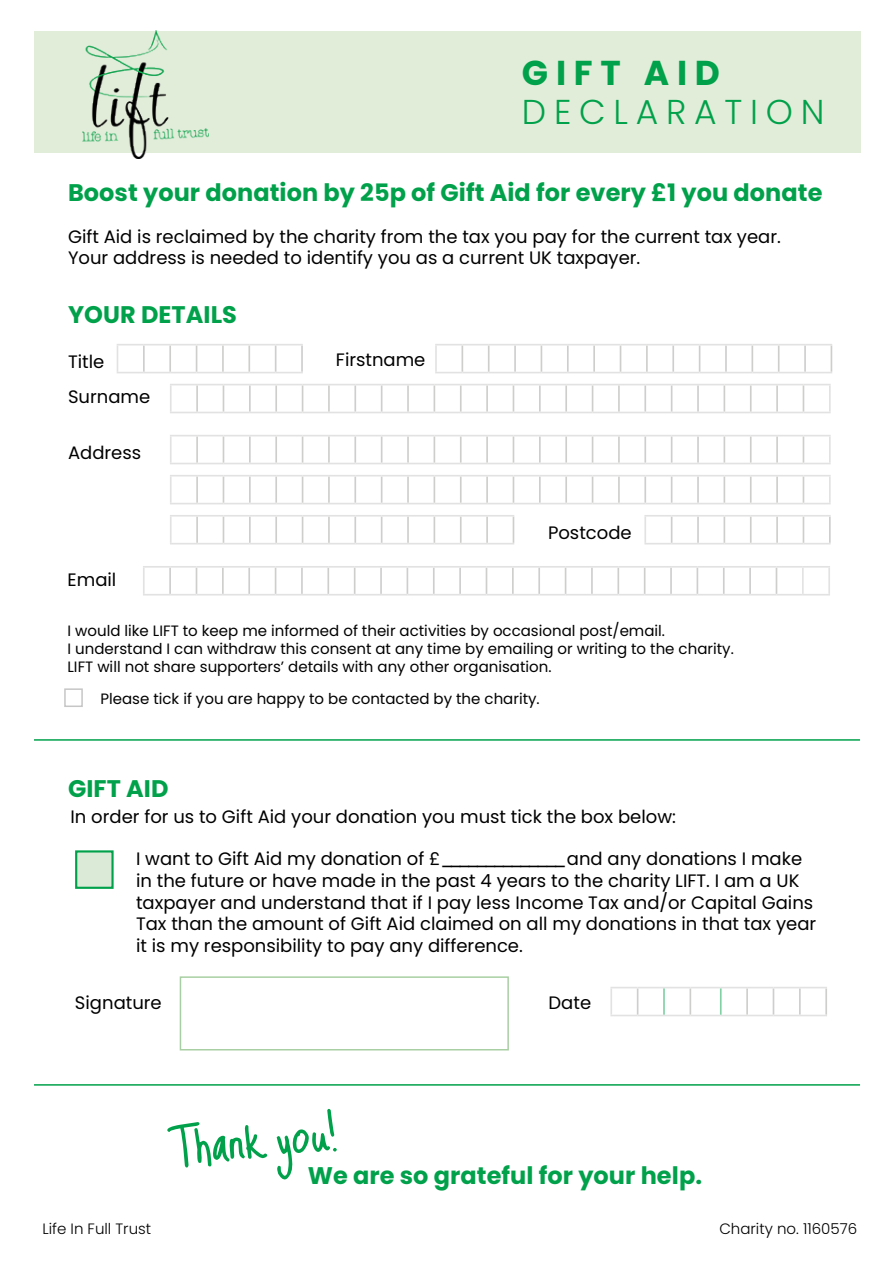
<style>
.page{position:relative;width:893px;height:1263px;background:#fff}
.page>*{position:absolute;margin:0;border:0;box-sizing:border-box;transform-origin:0 0}
.t1{font:60px "Just Me Again Down Here";color:#00a14a}
.t2{font:300 34.5px "Poppins";letter-spacing:.225em;color:#00a14a}
.t3{font:700 34.5px "Poppins";letter-spacing:.225em;color:#00a14a}
.t4{font:700 24px "Poppins";letter-spacing:.005em;color:#00a14a}
.t5{font:18px/21.6px "Poppins";color:#000}
.t6{font:15px/18px "Poppins";color:#000}
.t7{font:300 15px "Poppins";color:#000}
</style>
<div class="page">
<div style="left:34px;top:32px;width:826px;height:121px;background:#e2edd9"></div>
<svg style="left:170px;top:384px;width:661px;height:29px"></svg>
<hr style="left:143px;top:566px;width:27px;height:2px;background:#c6c6c6">
<hr style="left:170px;top:566px;width:26px;height:2px;background:#c6c6c6">
<hr style="left:196px;top:566px;width:27px;height:2px;background:#c6c6c6">
<hr style="left:223px;top:566px;width:26px;height:2px;background:#c6c6c6">
<hr style="left:249px;top:566px;width:27px;height:2px;background:#c6c6c6">
<hr style="left:276px;top:566px;width:26px;height:2px;background:#c6c6c6">
<hr style="left:302px;top:566px;width:26px;height:2px;background:#c6c6c6">
<hr style="left:328px;top:566px;width:27px;height:2px;background:#c6c6c6">
<hr style="left:355px;top:566px;width:26px;height:2px;background:#c6c6c6">
<hr style="left:381px;top:566px;width:26px;height:2px;background:#c6c6c6">
<hr style="left:407px;top:566px;width:27px;height:2px;background:#c6c6c6">
<hr style="left:434px;top:566px;width:26px;height:2px;background:#c6c6c6">
<hr style="left:460px;top:566px;width:26px;height:2px;background:#c6c6c6">
<hr style="left:486px;top:566px;width:27px;height:2px;background:#c6c6c6">
<hr style="left:513px;top:566px;width:26px;height:2px;background:#c6c6c6">
<hr style="left:539px;top:566px;width:27px;height:2px;background:#c6c6c6">
<hr style="left:566px;top:566px;width:26px;height:2px;background:#c6c6c6">
<hr style="left:592px;top:566px;width:26px;height:2px;background:#c6c6c6">
<hr style="left:618px;top:566px;width:27px;height:2px;background:#c6c6c6">
<hr style="left:645px;top:566px;width:26px;height:2px;background:#c6c6c6">
<hr style="left:671px;top:566px;width:26px;height:2px;background:#c6c6c6">
<hr style="left:697px;top:566px;width:27px;height:2px;background:#c6c6c6">
<hr style="left:724px;top:566px;width:26px;height:2px;background:#c6c6c6">
<hr style="left:750px;top:566px;width:26px;height:2px;background:#c6c6c6">
<hr style="left:776px;top:566px;width:27px;height:2px;background:#c6c6c6">
<hr style="left:803px;top:566px;width:27px;height:2px;background:#c6c6c6">
<svg style="left:143px;top:568px;width:687px;height:27px"></svg>
<svg style="left:170px;top:435px;width:661px;height:29px"></svg>
<svg style="left:170px;top:475px;width:661px;height:29px"></svg>
<hr style="left:170px;top:515px;width:27px;height:2px;background:#c6c6c6">
<hr style="left:197px;top:515px;width:26px;height:2px;background:#c6c6c6">
<hr style="left:223px;top:515px;width:27px;height:2px;background:#c6c6c6">
<hr style="left:250px;top:515px;width:26px;height:2px;background:#c6c6c6">
<hr style="left:276px;top:515px;width:27px;height:2px;background:#c6c6c6">
<hr style="left:303px;top:515px;width:26px;height:2px;background:#c6c6c6">
<hr style="left:329px;top:515px;width:26px;height:2px;background:#c6c6c6">
<hr style="left:355px;top:515px;width:27px;height:2px;background:#c6c6c6">
<hr style="left:382px;top:515px;width:26px;height:2px;background:#c6c6c6">
<hr style="left:408px;top:515px;width:26px;height:2px;background:#c6c6c6">
<hr style="left:434px;top:515px;width:27px;height:2px;background:#c6c6c6">
<hr style="left:461px;top:515px;width:26px;height:2px;background:#c6c6c6">
<hr style="left:487px;top:515px;width:27px;height:2px;background:#c6c6c6">
<svg style="left:170px;top:517px;width:344px;height:27px"></svg>
<svg style="left:117px;top:344px;width:186px;height:29px"></svg>
<hr style="left:644px;top:515px;width:28px;height:2px;background:#c6c6c6">
<hr style="left:672px;top:515px;width:26px;height:2px;background:#c6c6c6">
<hr style="left:698px;top:515px;width:26px;height:2px;background:#c6c6c6">
<hr style="left:724px;top:515px;width:27px;height:2px;background:#c6c6c6">
<hr style="left:751px;top:515px;width:26px;height:2px;background:#c6c6c6">
<hr style="left:777px;top:515px;width:26px;height:2px;background:#c6c6c6">
<hr style="left:803px;top:515px;width:28px;height:2px;background:#c6c6c6">
<svg style="left:644px;top:517px;width:187px;height:27px"></svg>
<hr style="left:689px;top:988px;width:2px;height:27px;background:#9d9d9c">
<hr style="left:690px;top:987px;width:31px;height:1px;background:#c6c6c6">
<svg style="left:610px;top:987px;width:80px;height:29px"></svg>
<hr style="left:690px;top:1015px;width:31px;height:1px;background:#c6c6c6">
<svg style="left:721px;top:987px;width:106px;height:29px"></svg>
<hr style="left:720px;top:988px;width:2px;height:27px;background:#00a14a">
<hr style="left:663px;top:988px;width:2px;height:27px;background:#00a14a">
<svg style="left:435px;top:344px;width:397px;height:29px"></svg>
<div style="left:75px;top:850px;width:39px;height:39px;background:#daead7;border:2px solid #00a14a"></div>
<div style="left:180px;top:976px;width:329px;height:74px;border:2px solid #a8cfa3"></div>
<hr style="left:34px;top:739px;width:826px;height:2px;background:#00a14a">
<hr style="left:34px;top:1084px;width:826px;height:2px;background:#00a14a">
<div style="left:64px;top:688px;width:19px;height:19px;border:2px solid #c6c6c6"></div>
<img style="left:83px;top:30px;width:125px;height:128px">
<h2 class="t3" style="left:522px;top:53px;width:200px">GIFT AID</h2>
<h2 class="t2" style="left:522px;top:92px;width:304px">DECLARATION</h2>
<h3 class="t4" style="left:68px;top:178px;width:756px">Boost your donation by 25p of Gift Aid for every £1 you donate</h3>
<p class="t5" style="left:68px;top:225px;width:714px">Gift Aid is reclaimed by the charity from the tax you pay for the current tax year.<br>Your address is needed to identify you as a current UK taxpayer.</p>
<h3 class="t4" style="left:68px;top:301px;width:171px">YOUR DETAILS</h3>
<p class="t5" style="left:68px;top:351px;width:38px">Title</p>
<p class="t5" style="left:68px;top:386px;width:84px">Surname</p>
<p class="t5" style="left:68px;top:442px;width:75px">Address</p>
<p class="t5" style="left:68px;top:569px;width:50px">Email</p>
<p class="t5" style="left:336px;top:349px;width:91px">Firstname</p>
<p class="t5" style="left:548px;top:522px;width:85px">Postcode</p>
<p class="t6" style="left:68px;top:622px;width:668px">I would like LIFT to keep me informed of their activities by occasional post/email.<br>I understand I can withdraw this consent at any time by emailing or writing to the charity.<br>LIFT will not share supporters’ details with any other organisation.</p>
<p class="t6" style="left:100px;top:690px;width:441px">Please tick if you are happy to be contacted by the charity.</p>
<h3 class="t4" style="left:68px;top:775px;width:102px">GIFT AID</h3>
<p class="t5" style="left:71px;top:806px;width:607px">In order for us to Gift Aid your donation you must tick the box below:</p>
<p class="t5" style="left:136px;top:848px;width:682px">I want to Gift Aid my donation of £______________ and any donations I make in the future or have made in the past 4 years to the charity LIFT. I am a UK taxpayer and understand that if I pay less Income Tax and/or Capital Gains Tax than the amount of Gift Aid claimed on all my donations in that tax year it is my responsibility to pay any difference.</p>
<p class="t5" style="left:75px;top:992px;width:88px">Signature</p>
<p class="t5" style="left:548px;top:992px;width:44px">Date</p>
<h1 class="t1" style="left:165px;top:1100px;width:169px;rotate:-5deg">Thank you!</h1>
<h3 class="t4" style="left:308px;top:1161px;width:396px">We are so grateful for your help.</h3>
<p class="t7" style="left:43px;top:1220px;width:110px">Life In Full Trust</p>
<p class="t7" style="left:719px;top:1220px;width:139px">Charity no. 1160576</p>
</div>
